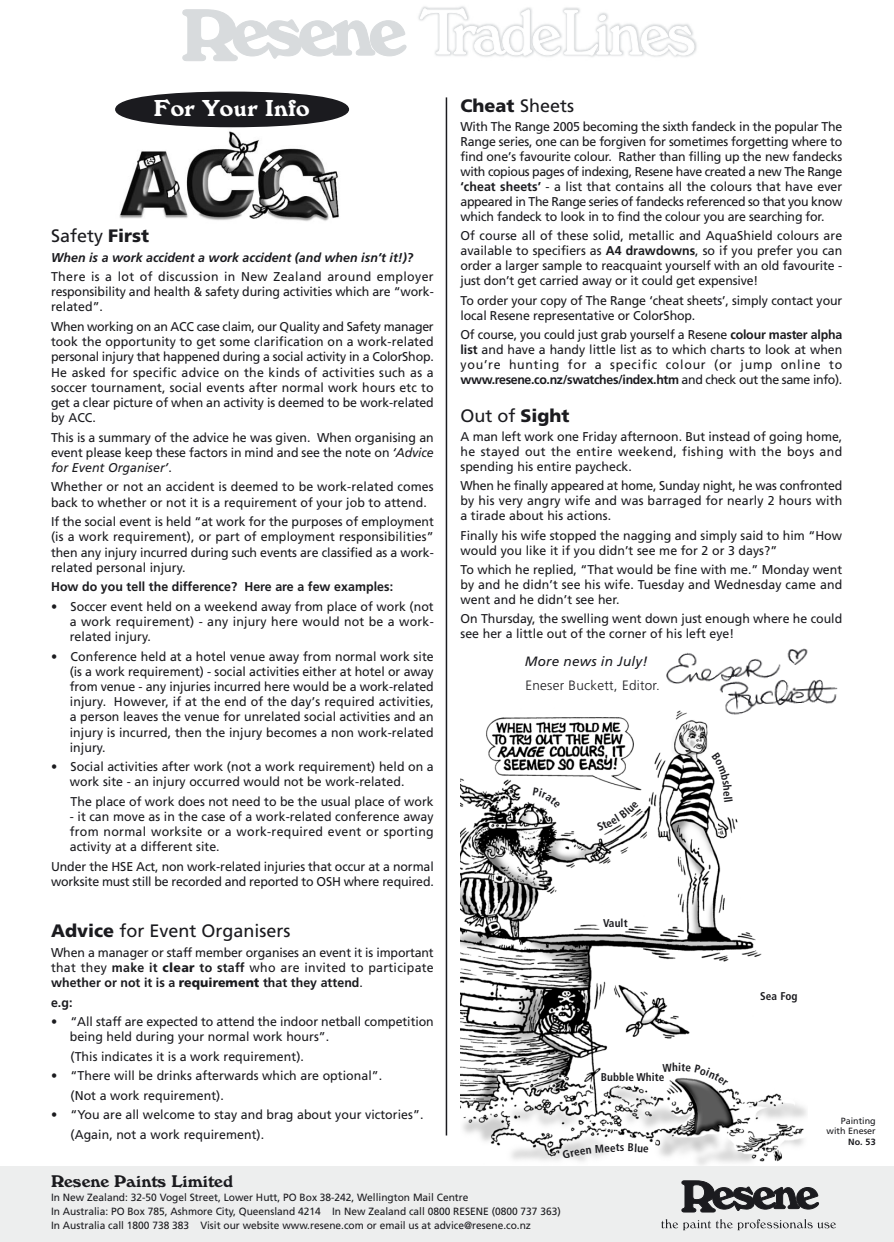
<style>
.page{position:relative;width:894px;height:1242px;background:#fff}
.page>*{position:absolute;margin:0;border:0;box-sizing:border-box;transform-origin:0 0}
.t1{font:24px "Windsor Bold DTC";letter-spacing:.02em;color:#fff}
.t2{font:18px "Frutiger";color:#1b1b1f}
.t3{font:16.5px "Windsor BT";color:#1b1b1f}
.t4{font:300 13.5px "Frutiger";letter-spacing:.02em;color:#1b1b1f}
.t5{font:italic 13.5px "Frutiger";letter-spacing:.02em;color:#1b1b1f}
.t6{font:12.75px/15.1px "Frutiger";letter-spacing:.005em;color:#1b1b1f;text-align:justify}
.t7{font:12.75px/15.1px "Frutiger";letter-spacing:-.015em;color:#1b1b1f}
.t8{font:italic 700 12.75px "Frutiger";letter-spacing:.005em;color:#1b1b1f}
.t9{font:700 12.75px "Frutiger";letter-spacing:.005em;color:#1b1b1f}
.t10{font:700 condensed 11.25px "Frutiger";letter-spacing:.01em;color:#1b1b1f}
.t11{font:10.5px/14px "Frutiger";color:#1b1b1f}
.t12{font:9px/10.4px "Frutiger";color:#1b1b1f;text-align:right}
.t13{font:700 9px "Frutiger";color:#1b1b1f}
.s1{font-weight:900}
.s2{font-style:italic}
.s3{font-weight:700}
</style>
<div class="page">
<img style="left:461px;top:717px;width:346px;height:449px">
<img style="left:662px;top:648px;width:176px;height:75px">
<div style="left:0;top:1166px;width:894px;height:76px;background:#edeeee"></div>
<svg style="left:682px;top:1180px;width:137px;height:32px"></svg>
<svg style="left:661px;top:1219px;width:175px;height:11px"></svg>
<img style="left:418px;top:6px;width:279px;height:52px">
<svg style="left:182px;top:9px;width:225px;height:52px"></svg>
<svg style="left:420px;top:8px;width:275px;height:48px"></svg>
<hr style="left:446px;top:97px;width:1px;height:1039px;background:#1b1b1f">
<div style="left:115px;top:92px;width:234px;height:35px;background:#1b1b1f;border-radius:50%"></div>
<img style="left:119px;top:131px;width:220px;height:90px">
<svg style="left:663px;top:1063px;width:9px;height:9px"></svg>
<svg style="left:679px;top:1063px;width:49px;height:23px"></svg>
<svg style="left:533px;top:787px;width:28px;height:21px"></svg>
<svg style="left:597px;top:801px;width:42px;height:30px"></svg>
<svg style="left:562px;top:1144px;width:58px;height:15px"></svg>
<svg style="left:628px;top:1143px;width:21px;height:10px"></svg>
<svg style="left:712px;top:752px;width:21px;height:50px"></svg>
<h1 class="t1" style="left:154px;top:99px;width:157px">For Your Info</h1>
<h2 class="t2" style="left:51px;top:229px;width:100px">Safety <span class="s1">First</span></h2>
<p class="t8" style="left:51px;top:252px;width:364px">When is a work accident a work accident (and when isn’t it!)?</p>
<p class="t6" style="left:51px;top:270px;width:384px">There is a lot of discussion in New Zealand around employer responsibility and health &amp; safety during activities which are “work&shy;related”.</p>
<p class="t6" style="left:51px;top:320px;width:384px">When working on an ACC case claim, our Quality and Safety manager took the opportunity to get some clarification on a work-related personal injury that happened during a social activity in a ColorShop.<br>He asked for specific advice on the kinds of activities such as a soccer tournament, social events after normal work hours etc to get a clear picture of when an activity is deemed to be work-related by ACC.</p>
<p class="t6" style="left:51px;top:431px;width:384px">This is a summary of the advice he was given. When organising an event please keep these factors in mind and see the note on <span class="s2">‘Advice for Event Organiser’</span>.</p>
<p class="t6" style="left:51px;top:480px;width:384px">Whether or not an accident is deemed to be work-related comes back to whether or not it is a requirement of your job to attend.</p>
<p class="t6" style="left:51px;top:515px;width:384px">If the social event is held “at work for the purposes of employment (is a work requirement), or part of employment responsibilities” then any injury incurred during such events are classified as a work&shy;related personal injury.</p>
<p class="t9" style="left:51px;top:582px;width:344px">How do you tell the difference? Here are a few examples:</p>
<p class="t6" style="left:70px;top:600px;width:366px;text-indent:-19px">• Soccer event held on a weekend away from place of work (not a work requirement) - any injury here would not be a work&shy;related injury.</p>
<p class="t6" style="left:70px;top:650px;width:366px;text-indent:-19px">• Conference held at a hotel venue away from normal work site (is a work requirement) - social activities either at hotel or away from venue - any injuries incurred here would be a work-related injury. However, if at the end of the day’s required activities, a person leaves the venue for unrelated social activities and an injury is incurred, then the injury becomes a non work-related injury.</p>
<p class="t6" style="left:70px;top:760px;width:366px;text-indent:-19px">• Social activities after work (not a work requirement) held on a work site - an injury occurred would not be work-related.</p>
<p class="t6" style="left:71px;top:795px;width:365px">The place of work does not need to be the usual place of work</p>
<p class="t6" style="left:70px;top:810px;width:366px">- it can move as in the case of a work-related conference away from normal worksite or a work-required event or sporting activity at a different site.</p>
<p class="t7" style="left:51px;top:860px;width:384px">Under the HSE Act, non work-related injuries that occur at a normal worksite must still be recorded and reported to OSH where required.</p>
<h2 class="t2" style="left:51px;top:924px;width:241px"><span class="s1">Advice</span> for Event Organisers</h2>
<p class="t6" style="left:51px;top:946px;width:384px">When a manager or staff member organises an event it is important that they <span class="s3">make it</span> <span class="s1">clear</span> <span class="s3">to staff</span> who are invited to participate <span class="s3">whether or not it is a</span> <span class="s1">requirement</span> <span class="s3">that they attend</span>.</p>
<p class="t9" style="left:51px;top:997px;width:23px">e.g:</p>
<p class="t6" style="left:70px;top:1015px;width:366px;text-indent:-19px">• “All staff are expected to attend the indoor netball competition being held during your normal work hours”.</p>
<p class="t6" style="left:71px;top:1050px;width:235px">(This indicates it is a work requirement).</p>
<p class="t6" style="left:71px;top:1067px;width:313px;line-height:19.5px;text-indent:-19px">• “There will be drinks afterwards which are optional”. (Not a work requirement).</p>
<p class="t6" style="left:71px;top:1106px;width:354px;line-height:19.5px;text-indent:-19px">• “You are all welcome to stay and brag about your victories”. (Again, not a work requirement).</p>
<h2 class="t2" style="left:461px;top:98px;width:115px"><span class="s1">Cheat</span> Sheets</h2>
<p class="t6" style="left:460px;top:120px;width:383px">With The Range 2005 becoming the sixth fandeck in the popular The Range series, one can be forgiven for sometimes forgetting where to find one’s favourite colour. Rather than filling up the new fandecks with copious pages of indexing, Resene have created a new The Range <span class="s3">‘cheat sheets’</span> - a list that contains all the colours that have ever appeared in The Range series of fandecks referenced so that you know which fandeck to look in to find the colour you are searching for.</p>
<p class="t6" style="left:460px;top:229px;width:383px">Of course all of these solid, metallic and AquaShield colours are available to specifiers as <span class="s3">A4 drawdowns</span>, so if you prefer you can order a larger sample to reacquaint yourself with an old favourite - just don’t get carried away or it could get expensive!</p>
<p class="t6" style="left:460px;top:294px;width:383px">To order your copy of The Range ‘cheat sheets’, simply contact your local Resene representative or ColorShop.</p>
<p class="t6" style="left:460px;top:328px;width:383px">Of course, you could just grab yourself a Resene <span class="s3">colour master alpha list</span> and have a handy little list as to which charts to look at when you’re hunting for a specific colour (or jump online to <span class="s3">www.resene.co.nz/swatches/index.htm</span> and check out the same info).</p>
<h2 class="t2" style="left:461px;top:408px;width:111px">Out of <span class="s1">Sight</span></h2>
<p class="t6" style="left:461px;top:430px;width:383px">A man left work one Friday afternoon. But instead of going home, he stayed out the entire weekend, fishing with the boys and spending his entire paycheck.</p>
<p class="t6" style="left:461px;top:480px;width:383px">When he finally appeared at home, Sunday night, he was confronted by his very angry wife and was barraged for nearly 2 hours with a tirade about his actions.</p>
<p class="t6" style="left:461px;top:529px;width:383px">Finally his wife stopped the nagging and simply said to him “How would you like it if you didn’t see me for 2 or 3 days?”</p>
<p class="t6" style="left:461px;top:563px;width:383px">To which he replied, “That would be fine with me.” Monday went by and he didn’t see his wife. Tuesday and Wednesday came and went and he didn’t see her.</p>
<p class="t6" style="left:461px;top:612px;width:383px">On Thursday, the swelling went down just enough where he could see her a little out of the corner of his left eye!</p>
<p class="t5" style="left:525px;top:656px;width:125px">More news in July!</p>
<p class="t4" style="left:525px;top:680px;width:136px">Eneser Buckett, Editor.</p>
<p class="t10" style="left:603px;top:918px;width:26px">Vault</p>
<p class="t10" style="left:601px;top:1073px;width:65px">Bubble White</p>
<p class="t10" style="left:672px;top:1063px;width:7px">h</p>
<p class="t10" style="left:620px;top:1143px;width:6px">s</p>
<p class="t10" style="left:760px;top:992px;width:39px">Sea Fog</p>
<p class="t12" style="left:827px;top:1116px;width:51px">Painting with Eneser</p>
<p class="t13" style="left:848px;top:1138px;width:29px">No. 53</p>
<p class="t3" style="left:51px;top:1175px;width:183px">Resene Paints Limited</p>
<p class="t11" style="left:51px;top:1191px;width:511px">In New Zealand: 32-50 Vogel Street, Lower Hutt, PO Box 38-242, Wellington Mail Centre<br>In Australia: PO Box 785, Ashmore City, Queensland 4214 In New Zealand call 0800 RESENE (0800 737 363)<br>In Australia call 1800 738 383 Visit our website www.resene.com or email us at advice@resene.co.nz</p>
</div>
